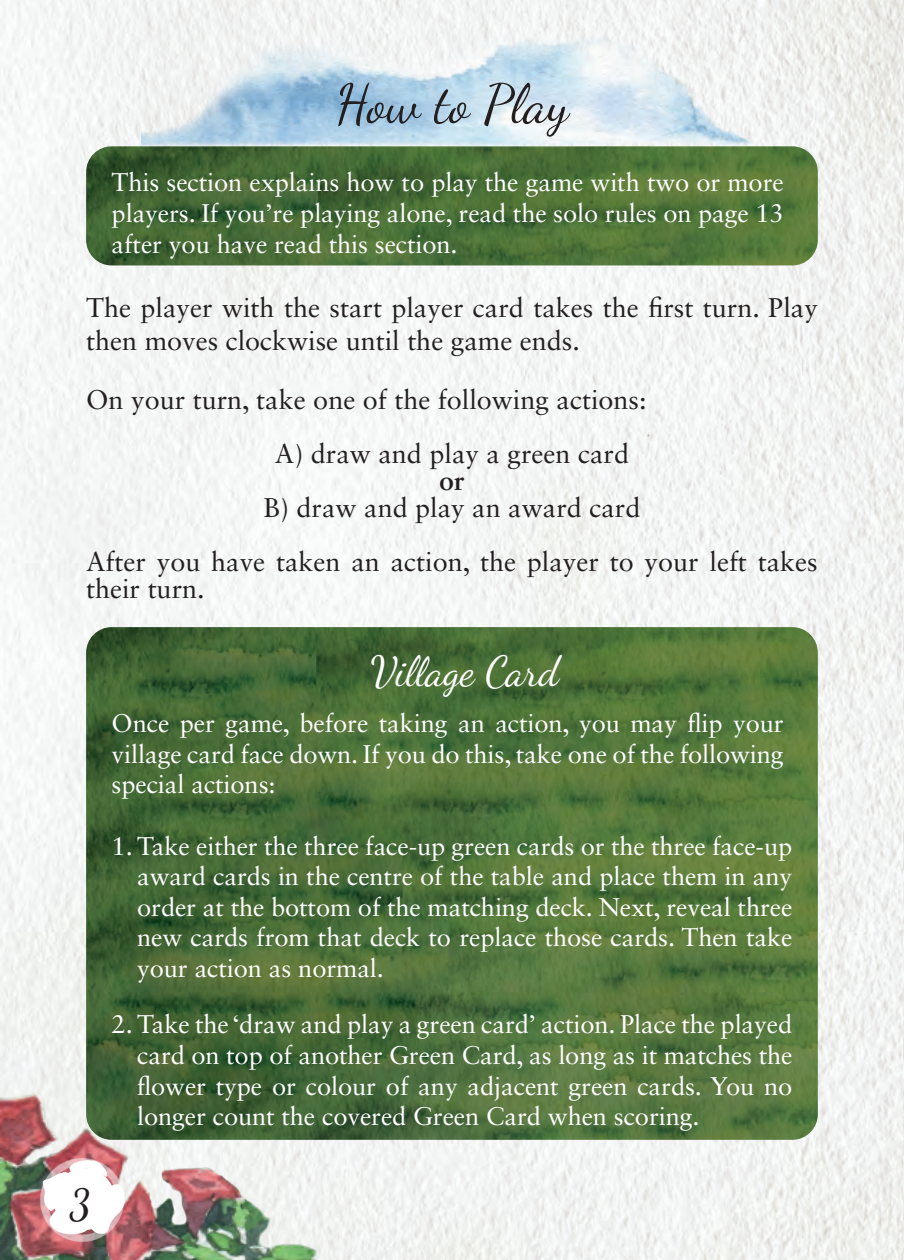
<style>
.page{position:relative;width:904px;height:1260px;background:#fff}
.page>*{position:absolute;margin:0;border:0;box-sizing:border-box;transform-origin:0 0}
.pdq-a-head{font:54px "Dancing Script";color:#231f20}
.pdq-c-head{font:42px "Dancing Script";color:#fff}
.t1{font:42px "Dancing Script";color:#231f20}
.pdq-bodytext{font:27px/27px "Sabon LT Std";color:#231f20}
.pdq-para1{font:27px/32.4px "Sabon LT Std";color:#231f20}
.pdq-bodytext-2{font:700 27px "Sabon LT Std";color:#231f20}
.pdq-text-box-para1{font:25.5px/30.6px "Sabon LT Std";letter-spacing:-.005em;color:#fff;text-align:justify}
</style>
<div class="page">
<img style="left:0;top:0;width:903px;height:1259px">
<img style="left:0;top:1064px;width:401px;height:195px">
<img style="left:86px;top:146px;width:731px;height:119px">
<img style="left:86px;top:627px;width:731px;height:512px">
<img style="left:141px;top:35px;width:618px;height:132px">
<img style="left:39px;top:1157px;width:85px;height:85px">
<svg style="left:0;top:1256px;width:3px;height:4px"></svg>
<svg style="left:901px;top:1256px;width:3px;height:4px"></svg>
<p class="pdq-a-head" style="left:335px;top:72px;width:235px">How to Play</p>
<p class="pdq-text-box-para1" style="left:112px;top:167px;width:673px">This section explains how to play the game with two or more players. If you’re playing alone, read the solo rules on page 13 after you have read this section.</p>
<p class="pdq-para1" style="left:86px;top:291px;width:733px">The player with the start player card takes the first turn. Play then moves clockwise until the game ends.</p>
<p class="pdq-bodytext" style="left:86px;top:386px;width:562px">On your turn, take one of the following actions:</p>
<p class="pdq-bodytext" style="left:275px;top:440px;width:356px">A) draw and play a green card</p>
<p class="pdq-bodytext-2" style="left:439px;top:464px;width:27px">or</p>
<p class="pdq-bodytext" style="left:263px;top:494px;width:378px">B) draw and play an award card</p>
<p class="pdq-bodytext" style="left:86px;top:548px;width:733px">After you have taken an action, the player to your left takes their turn.</p>
<p class="t1" style="left:69px;top:1179px;width:23px">3</p>
<p class="pdq-c-head" style="left:370px;top:645px;width:190px">Village Card</p>
<p class="pdq-text-box-para1" style="left:112px;top:707px;width:673px">Once per game, before taking an action, you may flip your village card face down. If you do this, take one of the following special actions:</p>
<p class="pdq-text-box-para1" style="left:137px;top:830px;width:656px;text-indent:-26px">1. Take either the three face-up green cards or the three face-up award cards in the centre of the table and place them in any order at the bottom of the matching deck. Next, reveal three new cards from that deck to replace those cards. Then take your action as normal.</p>
<p class="pdq-text-box-para1" style="left:137px;top:1008px;width:656px;text-indent:-26px">2. Take the ‘draw and play a green card’ action. Place the played card on top of another Green Card, as long as it matches the flower type or colour of any adjacent green cards. You no longer count the covered Green Card when scoring.</p>
</div>
